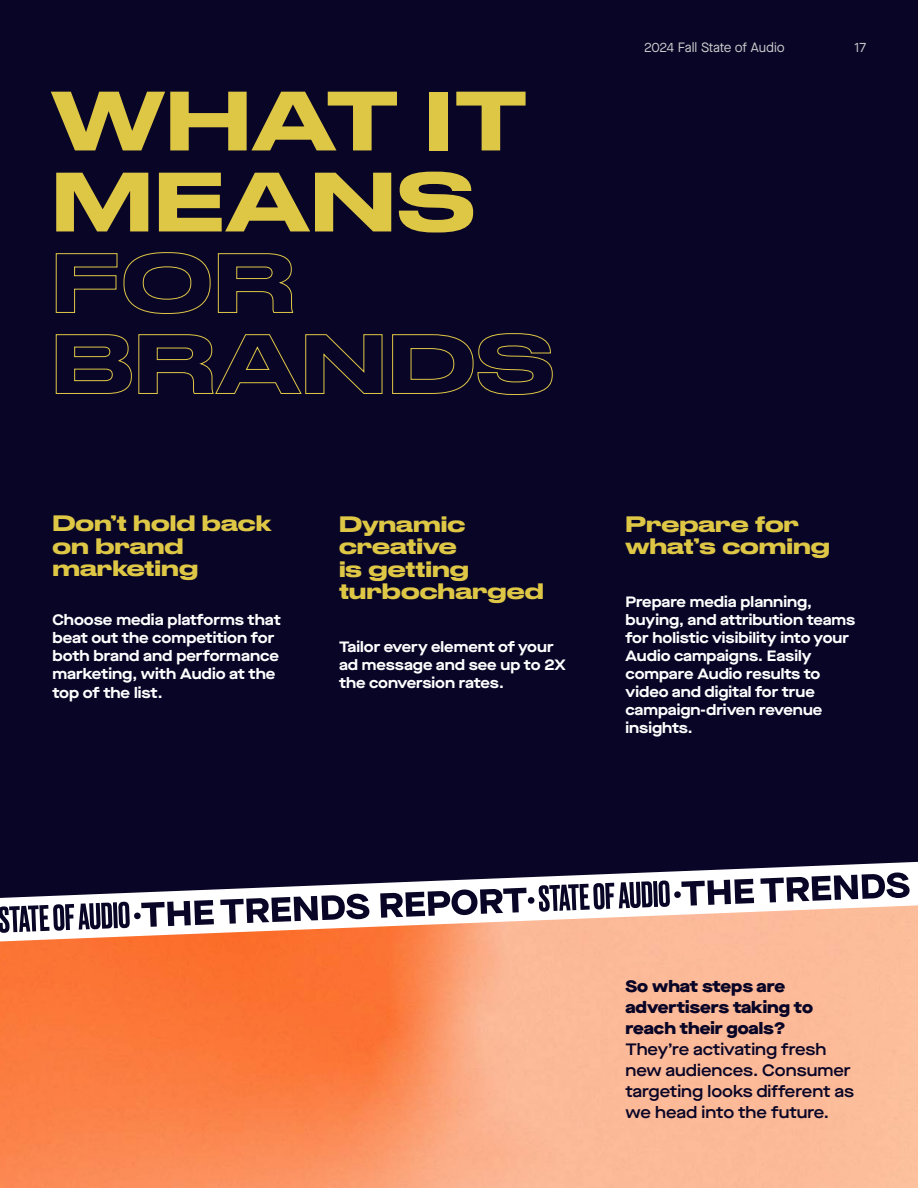
<style>
.page{position:relative;width:918px;height:1188px;background:#fff}
.page>*{position:absolute;margin:0;border:0;box-sizing:border-box;transform-origin:0 0}
.t1{font:500 expanded 79.05px/81px "Druk";letter-spacing:.02em;color:#dfc746}
.t2{font:500 expanded 21px/22.5px "Druk";color:#dfc746}
.t3{font:600 16.5px/21px "Maison Neue Extended";color:#090527}
.t4{font:900 16.5px/21px "Maison Neue Extended";color:#090527}
.t5{font:700 15.15px/18.1px "Maison Neue Extended";color:#fff}
.t6{font:700 15px/18px "Maison Neue Extended";color:#fff}
.t7{font:13.5px "Maison Neue";color:#cdcdcd}
</style>
<div class="page">
<img style="left:0;top:941px;width:918px;height:247px">
<div style="left:0;top:0;width:918px;height:900px;background:#090527"></div>
<svg style="left:0;top:862px;width:918px;height:79px"></svg>
<svg style="left:0;top:902px;width:130px;height:31px"></svg>
<div style="left:134px;top:913px;width:7px;height:6px;background:#090527;border-radius:50%"></div>
<svg style="left:141px;top:900px;width:73px;height:27px"></svg>
<svg style="left:220px;top:894px;width:150px;height:30px"></svg>
<svg style="left:380px;top:888px;width:147px;height:30px"></svg>
<div style="left:528px;top:897px;width:7px;height:7px;background:#090527;border-radius:50%"></div>
<svg style="left:539px;top:880px;width:131px;height:32px"></svg>
<div style="left:674px;top:891px;width:7px;height:7px;background:#090527;border-radius:50%"></div>
<svg style="left:681px;top:879px;width:73px;height:27px"></svg>
<svg style="left:760px;top:872px;width:150px;height:30px"></svg>
<h1 class="t1" style="left:52px;top:74px;width:504px">WHAT IT<br>MEANS<br>FOR<br>BRANDS</h1>
<h2 class="t2" style="left:52px;top:510px;width:220px">Don’t hold back on brand marketing</h2>
<p class="t5" style="left:52px;top:610px;width:229px">Choose media platforms that beat out the competition for both brand and performance marketing, with Audio at the top of the list.</p>
<h2 class="t2" style="left:339px;top:511px;width:206px">Dynamic creative<br>is getting turbocharged</h2>
<p class="t6" style="left:339px;top:637px;width:228px">Tailor every element of your ad message and see up to 2X the conversion rates.</p>
<p class="t7" style="left:644px;top:38px;width:142px">2024 Fall State of Audio</p>
<p class="t7" style="left:855px;top:38px;width:13px">17</p>
<h2 class="t2" style="left:626px;top:511px;width:206px">Prepare for what’s coming</h2>
<p class="t6" style="left:626px;top:592px;width:231px">Prepare media planning, buying, and attribution teams for holistic visibility into your<br>Audio campaigns. Easily compare Audio results to video and digital for true campaign-driven revenue insights.</p>
<p class="t4" style="left:626px;top:975px;width:189px">So what steps are advertisers taking to reach their goals?</p>
<p class="t3" style="left:626px;top:1038px;width:230px">They’re activating fresh new audiences. Consumer targeting looks different as we head into the future.</p>
</div>
